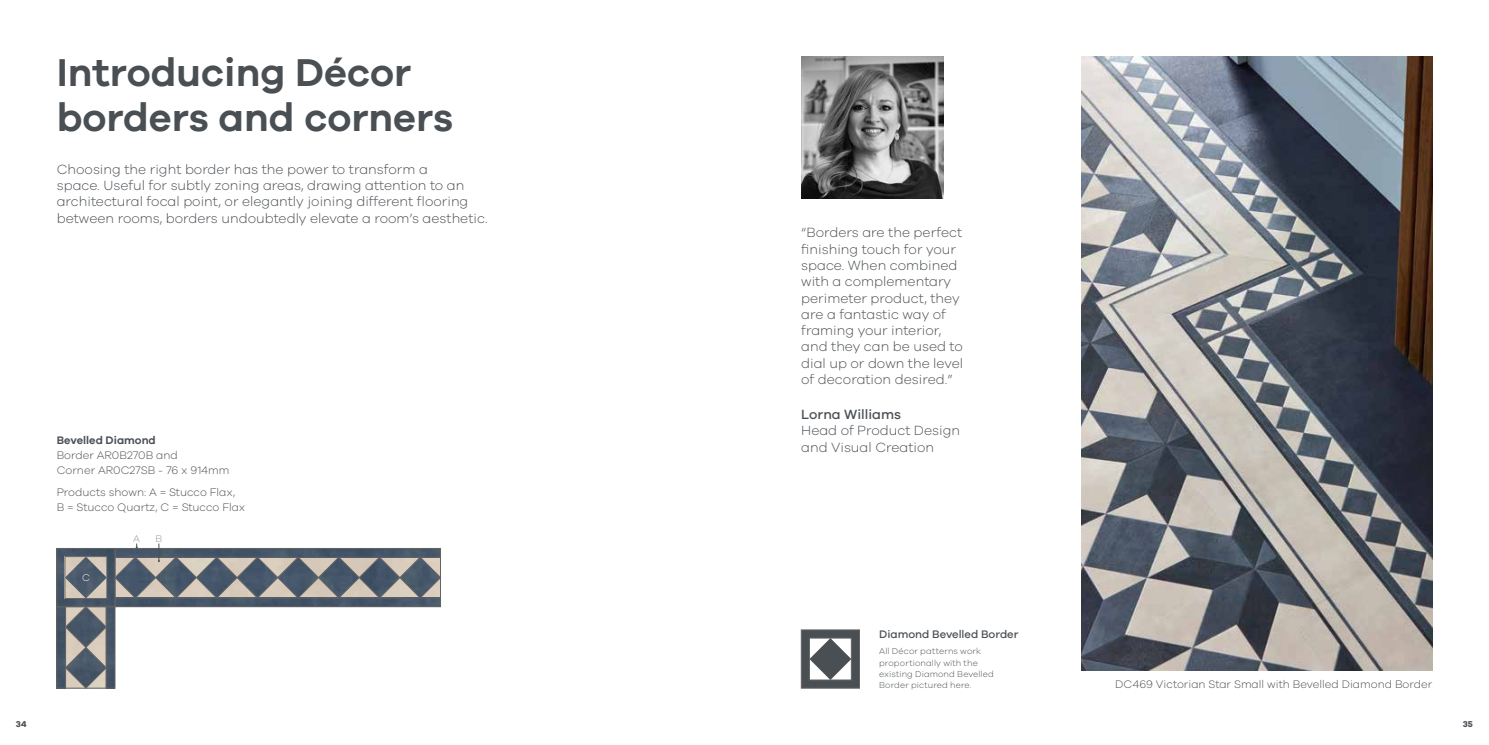
<style>
.page{position:relative;width:1489px;height:745px;background:#fff}
.page>*{position:absolute;margin:0;border:0;box-sizing:border-box;transform-origin:0 0}
.t1{font:600 40px/45px "Galano Grotesque";color:#4a4f54}
.t2{font:300 13.75px/16.2px "Galano Grotesque";color:#4a4f54}
.t3{font:500 13.75px "Galano Grotesque";color:#4a4f54}
.t4{font:300 11.25px/15px "Galano Grotesque";color:#4a4f54}
.t5{font:500 11.25px "Galano Grotesque";color:#4a4f54}
.t6{font:600 11.25px "Galano Grotesque";color:#4a4f54}
.t7{font:300 10px "Galano Grotesque";color:#929599}
.t8{font:300 10px "Galano Grotesque";color:#fff}
.t9{font:300 8.75px/11.2px "Galano Grotesque";letter-spacing:.015em;color:#4a4f54}
.t10{font:700 8.75px "Galano Grotesque";color:#4a4f54}
</style>
<div class="page">
<img style="left:801px;top:57px;width:142px;height:141px">
<img style="left:1081px;top:57px;width:350px;height:613px">
<img style="left:59px;top:608px;width:54px;height:77px">
<svg style="left:66px;top:606px;width:40px;height:81px;background:#888a8c"></svg>
<div style="left:106px;top:606px;width:9px;height:81px;border:1px solid #646363"></div>
<div style="left:57px;top:606px;width:9px;height:81px;border:1px solid #646363"></div>
<img style="left:59px;top:550px;width:379px;height:54px">
<div style="left:115px;top:597px;width:325px;height:9px;border:1px solid #646363"></div>
<div style="left:57px;top:548px;width:58px;height:58px;border:1px solid #646363"></div>
<img style="left:67px;top:558px;width:38px;height:38px">
<div style="left:65px;top:556px;width:42px;height:42px;border:1px solid #646363"></div>
<svg style="left:115px;top:543px;width:326px;height:54px;background:#878c90"></svg>
<div style="left:801px;top:629px;width:58px;height:58px;background:#4a4f54;border:1px solid #646363"></div>
<svg style="left:809px;top:638px;width:42px;height:41px"></svg>
<h1 class="t1" style="left:57px;top:48px;width:398px">Introducing Décor borders and corners</h1>
<p class="t2" style="left:57px;top:160px;width:432px">Choosing the right border has the power to transform a<br>space. Useful for subtly zoning areas, drawing attention to an architectural focal point, or elegantly joining different flooring between rooms, borders undoubtedly elevate a room’s aesthetic.</p>
<p class="t6" style="left:57px;top:432px;width:101px">Bevelled Diamond</p>
<p class="t4" style="left:57px;top:446px;width:174px">Border AR0B270B and<br>Corner AR0C27SB - 76 x 914mm</p>
<p class="t4" style="left:57px;top:484px;width:190px">Products shown: A = Stucco Flax,<br>B = Stucco Quartz, C = Stucco Flax</p>
<p class="t7" style="left:133px;top:532px;width:8px">A</p>
<p class="t7" style="left:155px;top:532px;width:8px">B</p>
<p class="t8" style="left:82px;top:571px;width:9px">C</p>
<p class="t10" style="left:16px;top:718px;width:12px">34</p>
<p class="t2" style="left:801px;top:224px;width:163px">“Borders are the perfect finishing touch for your space. When combined with a complementary perimeter product, they are a fantastic way of framing your interior, and they can be used to dial up or down the level of decoration desired.”</p>
<p class="t3" style="left:801px;top:406px;width:101px">Lorna Williams</p>
<p class="t2" style="left:801px;top:422px;width:160px">Head of Product Design and Visual Creation</p>
<p class="t5" style="left:879px;top:627px;width:141px">Diamond Bevelled Border</p>
<p class="t9" style="left:879px;top:645px;width:116px">All Décor patterns work proportionally with the existing Diamond Bevelled<br>Border pictured here.</p>
<p class="t4" style="left:1115px;top:676px;width:318px">DC469 Victorian Star Small with Bevelled Diamond Border</p>
<p class="t10" style="left:1462px;top:718px;width:12px">35</p>
</div>
